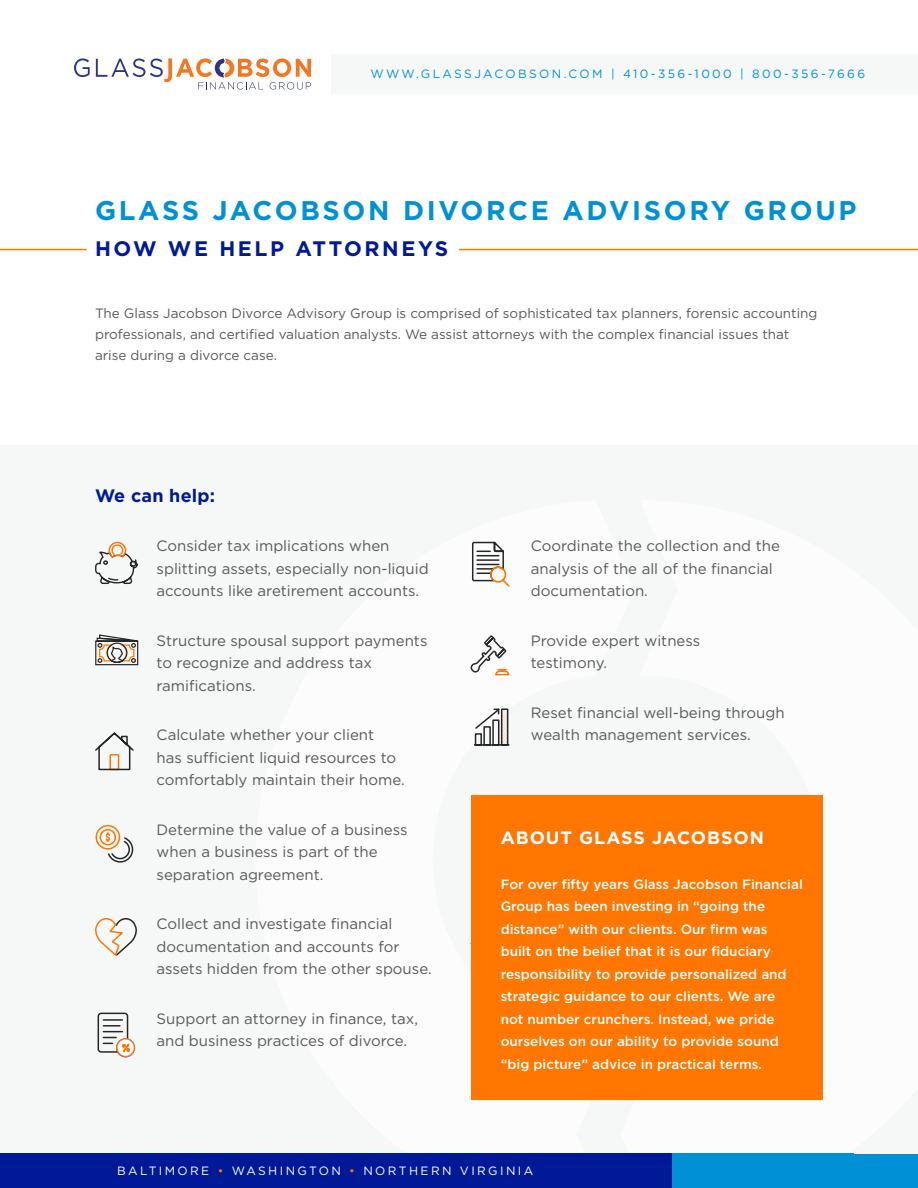
<style>
.page{position:relative;width:918px;height:1188px;background:#fff}
.page>*{position:absolute;margin:0;border:0;box-sizing:border-box;transform-origin:0 0}
.t1{font:700 27px "Gotham";letter-spacing:.1em;color:#0091d5}
.t2{font:700 21px "Gotham";letter-spacing:.12em;color:#001a97}
.t3{font:700 18px "Gotham";letter-spacing:.05em;color:#fff}
.t4{font:700 18px "Gotham";letter-spacing:.01em;color:#001a97}
.t5{font:15px/22.5px "Gotham";color:#58595b}
.t6{font:500 13.5px/22.5px "Gotham";color:#fff}
.t7{font:13.5px/21px "Gotham";color:#58595b}
.t8{font:12px "Gotham";letter-spacing:.2em;color:#0091d5}
.t9{font:12px "Gotham";letter-spacing:.2em;color:#fff}
.s1{color:#ff7600}
</style>
<div class="page">
<svg style="left:74px;top:58px;width:16px;height:19px"></svg>
<svg style="left:96px;top:58px;width:215px;height:32px"></svg>
<div style="left:332px;top:54px;width:586px;height:40px;background:#f6f7f7"></div>
<div style="left:0;top:445px;width:918px;height:708px;background:#f6f7f7"></div>
<svg style="left:822px;top:795px;width:96px;height:393px"></svg>
<hr style="left:459px;top:249px;width:459px;height:1px;background:#ff7600">
<hr style="left:0;top:249px;width:87px;height:1px;background:#ff7600">
<div style="left:672px;top:1153px;width:182px;height:35px;background:#0091d5"></div>
<div style="left:0;top:1153px;width:672px;height:35px;background:#001a97"></div>
<div style="left:96px;top:825px;width:24px;height:25px;border:2px solid #ff7500;border-radius:50%"></div>
<div style="left:100px;top:829px;width:16px;height:16px;border:2px solid #ff7500;border-radius:50%"></div>
<svg style="left:105px;top:831px;width:29px;height:32px"></svg>
<svg style="left:95px;top:732px;width:39px;height:39px"></svg>
<svg style="left:470px;top:635px;width:40px;height:41px"></svg>
<svg style="left:97px;top:1012px;width:39px;height:46px"></svg>
<svg style="left:95px;top:541px;width:43px;height:43px"></svg>
<svg style="left:95px;top:634px;width:44px;height:32px"></svg>
<svg style="left:472px;top:541px;width:38px;height:46px"></svg>
<svg style="left:95px;top:918px;width:42px;height:38px"></svg>
<div style="left:471px;top:795px;width:351px;height:305px;background:#ff7600"></div>
<svg style="left:474px;top:708px;width:36px;height:38px"></svg>
<p class="t8" style="left:370px;top:68px;width:496px">WWW.GLASSJACOBSON.COM | 410-356-1000 | 800-356-7666</p>
<h1 class="t1" style="left:95px;top:198px;width:763px">GLASS JACOBSON DIVORCE ADVISORY GROUP</h1>
<h2 class="t2" style="left:95px;top:239px;width:355px">HOW WE HELP ATTORNEYS</h2>
<p class="t7" style="left:95px;top:303px;width:724px">The Glass Jacobson Divorce Advisory Group is comprised of sophisticated tax planners, forensic accounting professionals, and certified valuation analysts. We assist attorneys with the complex financial issues that arise during a divorce case.</p>
<p class="t4" style="left:95px;top:488px;width:122px">We can help:</p>
<p class="t5" style="left:157px;top:536px;width:274px">Consider tax implications when splitting assets, especially non-liquid accounts like aretirement accounts.</p>
<p class="t5" style="left:157px;top:630px;width:272px">Structure spousal support payments to recognize and address tax ramifications.</p>
<p class="t5" style="left:157px;top:725px;width:250px">Calculate whether your client<br>has sufficient liquid resources to comfortably maintain their home.</p>
<p class="t5" style="left:157px;top:819px;width:252px">Determine the value of a business when a business is part of the separation agreement.</p>
<p class="t5" style="left:157px;top:914px;width:277px">Collect and investigate financial documentation and accounts for assets hidden from the other spouse.</p>
<p class="t5" style="left:157px;top:1008px;width:263px">Support an attorney in finance, tax, and business practices of divorce.</p>
<p class="t5" style="left:531px;top:536px;width:251px">Coordinate the collection and the analysis of the all of the financial documentation.</p>
<p class="t5" style="left:531px;top:630px;width:171px">Provide expert witness testimony.</p>
<p class="t5" style="left:531px;top:702px;width:255px">Reset financial well-being through wealth management services.</p>
<p class="t3" style="left:501px;top:830px;width:265px">ABOUT GLASS JACOBSON</p>
<p class="t6" style="left:501px;top:873px;width:304px">For over fifty years Glass Jacobson Financial Group has been investing in “going the distance” with our clients. Our firm was<br>built on the belief that it is our fiduciary responsibility to provide personalized and strategic guidance to our clients. We are<br>not number crunchers. Instead, we pride ourselves on our ability to provide sound “big picture” advice in practical terms.</p>
<p class="t9" style="left:117px;top:1165px;width:418px">BALTIMORE <span class="s1">•</span> WASHINGTON <span class="s1">•</span> NORTHERN VIRGINIA</p>
</div>
